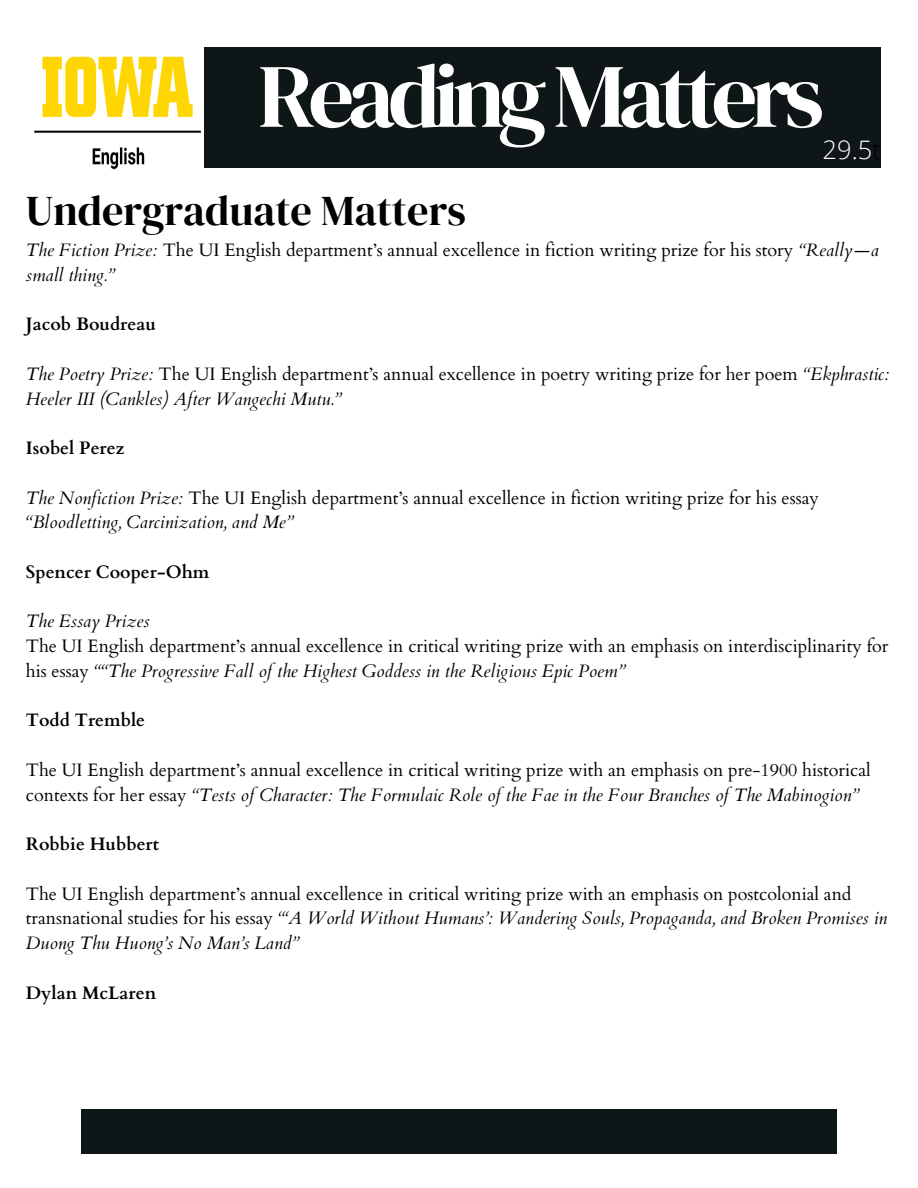
<style>
.page{position:relative;width:918px;height:1188px;background:#fff}
.page>*{position:absolute;margin:0;border:0;box-sizing:border-box;transform-origin:0 0}
.t1{font:90.3px "DM Serif Display";letter-spacing:-.07em;color:#fff}
.t2{font:42.3px "DM Serif Display";color:#000}
.t3{font:300 25.5px "Open Sans";color:#fff}
.t4{font:18px/24.8px "Cardo";color:#000}
.t5{font:700 18px "Cardo";color:#000}
.s1{color:#000}
.s2{font-style:italic}
</style>
<div class="page">
<div style="left:81px;top:1109px;width:756px;height:44px;background:#0e1617"></div>
<div style="left:92px;top:47px;width:789px;height:120px;background:#0e1617"></div>
<img style="left:34px;top:47px;width:169px;height:123px">
<h3 class="t1" style="left:258px;top:33px;width:567px">ReadingMatters</h3>
<h6 class="t3" style="left:823px;top:131px;width:60px">29.5<span class="s1">t</span></h6>
<p class="t2" style="left:26px;top:181px;width:441px">Undergraduate Matters</p>
<h6 class="t4" style="left:26px;top:238px;width:854px"><span class="s2">The Fiction Prize:</span> The UI English department’s annual excellence in fiction writing prize for his story <span class="s2">“Really—a small thing.”</span></h6>
<h5 class="t5" style="left:26px;top:312px;width:132px">Jacob Boudreau</h5>
<h6 class="t4" style="left:26px;top:362px;width:865px"><span class="s2">The Poetry Prize:</span> The UI English department’s annual excellence in poetry writing prize for her poem <span class="s2">“Ekphrastic:<br>Heeler III (Cankles) After Wangechi Mutu.”</span></h6>
<h5 class="t5" style="left:26px;top:436px;width:100px">Isobel Perez</h5>
<h6 class="t4" style="left:26px;top:486px;width:795px"><span class="s2">The Nonfiction Prize:</span> The UI English department’s annual excellence in fiction writing prize for his essay <span class="s2">“Bloodletting, Carcinization, and Me”</span></h6>
<h5 class="t5" style="left:26px;top:560px;width:185px">Spencer Cooper-Ohm</h5>
<h6 class="t4" style="left:26px;top:609px;width:864px"><span class="s2">The Essay Prizes<br></span>The UI English department’s annual excellence in critical writing prize with an emphasis on interdisciplinarity for his essay <span class="s2">““The Progressive Fall of the Highest Goddess in the Religious Epic Poem”</span></h6>
<h5 class="t5" style="left:26px;top:708px;width:121px">Todd Tremble</h5>
<h6 class="t4" style="left:26px;top:758px;width:846px">The UI English department’s annual excellence in critical writing prize with an emphasis on pre-1900 historical contexts for her essay <span class="s2">“Tests of Character: The Formulaic Role of the Fae in the Four Branches of The Mabinogion”</span></h6>
<h5 class="t5" style="left:26px;top:832px;width:135px">Robbie Hubbert</h5>
<p class="t4" style="left:26px;top:882px;width:863px">The UI English department’s annual excellence in critical writing prize with an emphasis on postcolonial and transnational studies for his essay <span class="s2">“‘A World Without Humans’: Wandering Souls, Propaganda, and Broken Promises in<br>Duong Thu Huong’s No Man’s Land”</span></p>
<h4 class="t5" style="left:26px;top:981px;width:132px">Dylan McLaren</h4>
</div>
